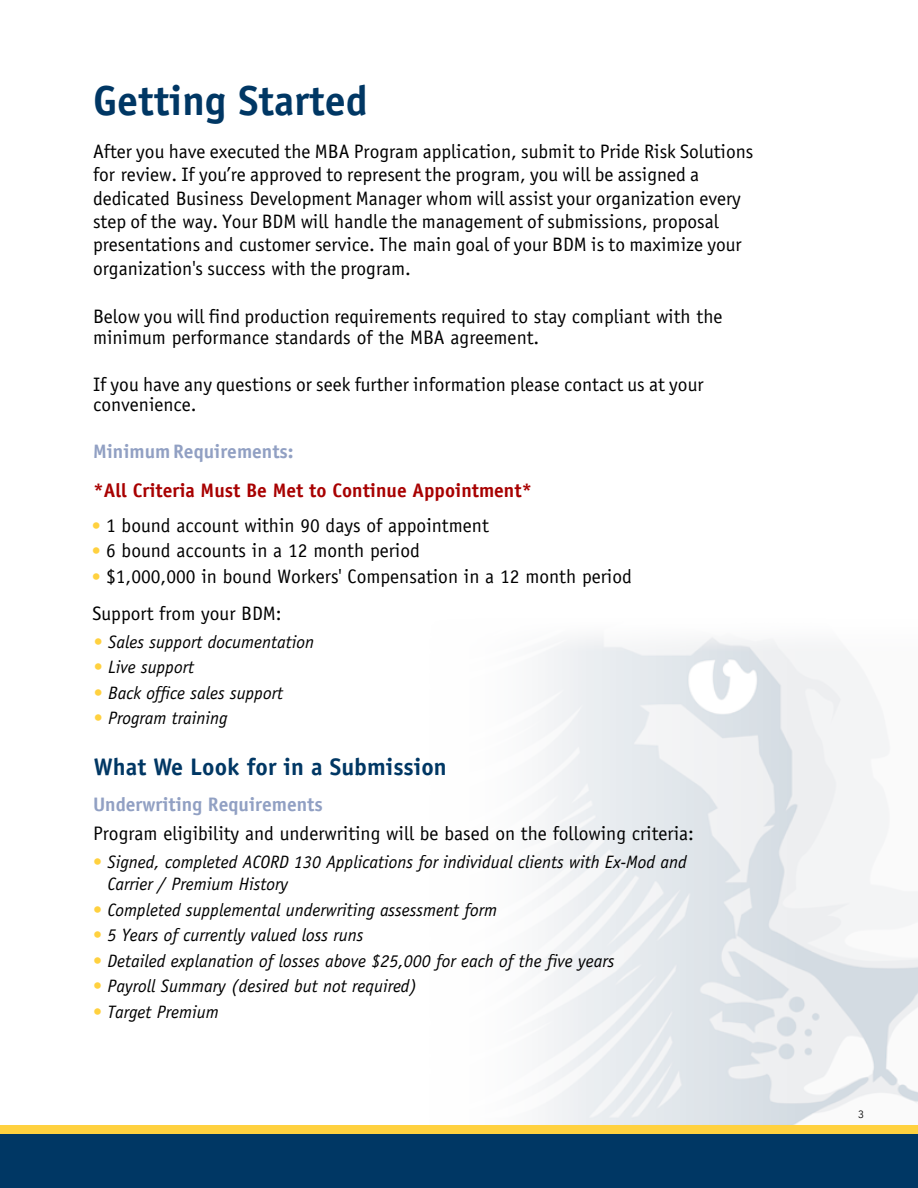
<style>
.page{position:relative;width:918px;height:1188px;background:#fff}
.page>*{position:absolute;margin:0;border:0;box-sizing:border-box;transform-origin:0 0}
.t1{font:700 42px "Officina Sans";color:#003764}
.t2{font:700 24px "Officina Sans";color:#003764}
.t3{font:19.5px/23.4px "Officina Sans";color:#000}
.t4{font:700 19.5px "Officina Sans";color:#91a0c3}
.t5{font:19.5px "ITC Officina Sans Bold 2";color:#a80000}
.t6{font:italic 18px/22.5px "Officina Sans";color:#000}
.t7{font:10.5px "Avenir";color:#000}
.s1{font-weight:700;font-size:18px;color:#ffd13f}
.s2{font-weight:700;font-style:normal;color:#ffd13f}
</style>
<div class="page">
<img style="left:541px;top:636px;width:377px;height:489px">
<div style="left:0;top:1125px;width:918px;height:45px;background:#ffd13f"></div>
<div style="left:0;top:1134px;width:918px;height:54px;background:#003764"></div>
<h1 class="t1" style="left:93px;top:74px;width:276px">Getting Started</h1>
<p class="t3" style="left:93px;top:140px;width:662px">After you have executed the MBA Program application, submit to Pride Risk Solutions for review. If you’re approved to represent the program, you will be assigned a dedicated Business Development Manager whom will assist your organization every step of the way. Your BDM will handle the management of submissions, proposal presentations and customer service. The main goal of your BDM is to maximize your organization's success with the program.</p>
<p class="t3" style="left:93px;top:306px;width:631px;line-height:21.1px">Below you will find production requirements required to stay compliant with the minimum performance standards of the MBA agreement.</p>
<p class="t3" style="left:93px;top:375px;width:612px;line-height:19.6px">If you have any questions or seek further information please contact us at your convenience.</p>
<p class="t4" style="left:93px;top:440px;width:202px">MinimumRequirements:</p>
<p class="t5" style="left:93px;top:482px;width:441px">*All Criteria Must Be Met to Continue Appointment*</p>
<p class="t3" style="left:92px;top:515px;width:399px"><span class="s1">•</span> 1 bound account within 90 days of appointment</p>
<p class="t3" style="left:92px;top:541px;width:330px"><span class="s1">•</span> 6 bound accounts in a 12 month period</p>
<p class="t3" style="left:92px;top:559px;width:542px;line-height:37px"><span class="s1">•</span> $1,000,000 in bound Workers' Compensation in a 12 month period<br>Support from your BDM:</p>
<p class="t6" style="left:94px;top:631px;width:222px"><span class="s2">•</span> Sales support documentation</p>
<p class="t6" style="left:94px;top:656px;width:102px"><span class="s2">•</span> Live support</p>
<p class="t6" style="left:94px;top:682px;width:191px"><span class="s2">•</span> Back office sales support</p>
<p class="t6" style="left:94px;top:707px;width:135px"><span class="s2">•</span> Program training</p>
<p class="t2" style="left:94px;top:752px;width:354px">What We Look for in a Submission</p>
<p class="t4" style="left:93px;top:796px;width:231px">Underwriting Requirements</p>
<p class="t3" style="left:93px;top:823px;width:602px">Program eligibility and underwriting will be based on the following criteria:</p>
<p class="t6" style="left:108px;top:850px;width:581px;text-indent:-14px"><span class="s2">•</span> Signed, completed ACORD 130 Applications for individual clients with Ex-Mod and<br>Carrier / Premium History</p>
<p class="t6" style="left:93px;top:898px;width:406px"><span class="s2">•</span> Completed supplemental underwriting assessment form</p>
<p class="t6" style="left:93px;top:924px;width:272px"><span class="s2">•</span> 5 Years of currently valued loss runs</p>
<p class="t6" style="left:93px;top:950px;width:523px"><span class="s2">•</span> Detailed explanation of losses above $25,000 for each of the five years</p>
<p class="t6" style="left:93px;top:975px;width:326px"><span class="s2">•</span> Payroll Summary (desired but not required)</p>
<p class="t6" style="left:93px;top:1001px;width:127px"><span class="s2">•</span> Target Premium</p>
<p class="t7" style="left:858px;top:1108px;width:7px">3</p>
</div>
